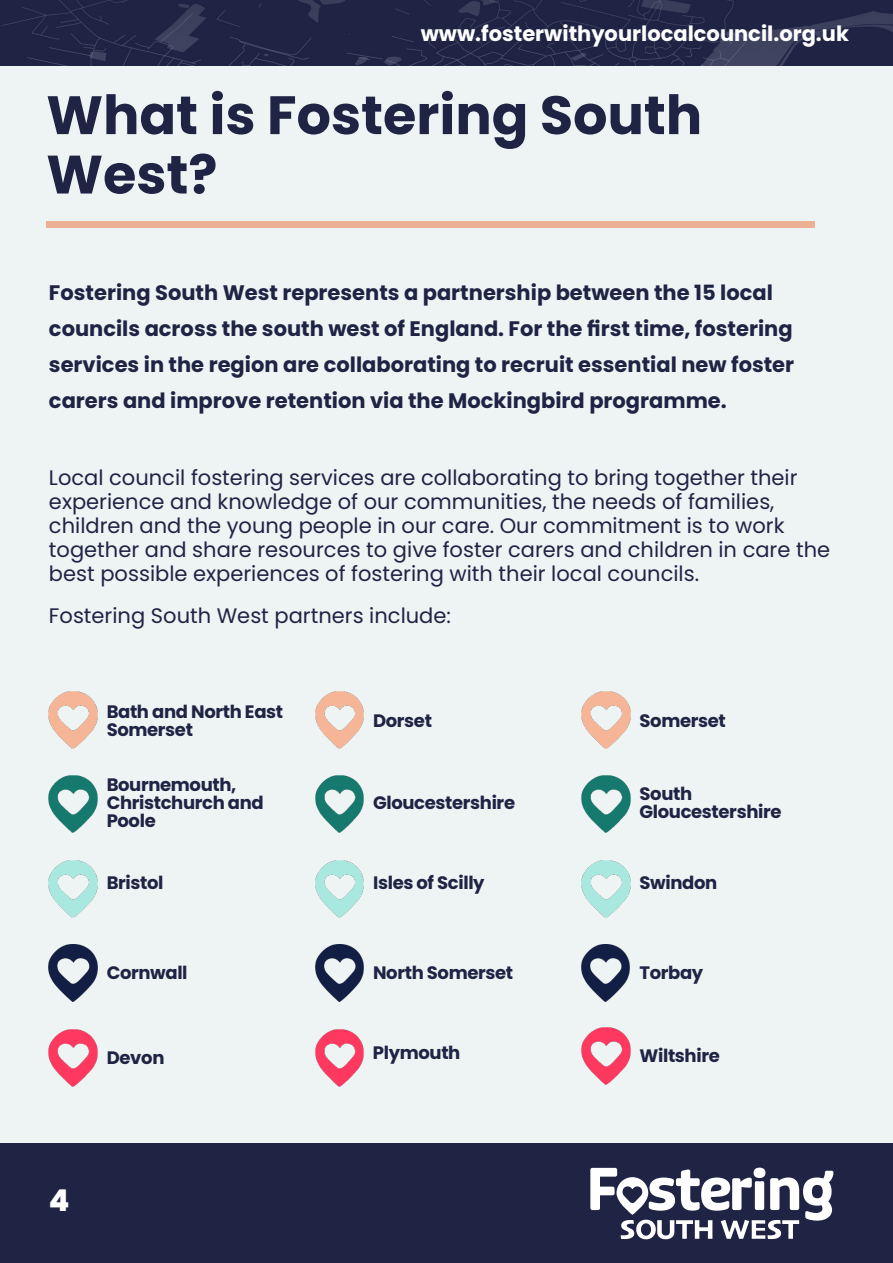
<style>
.page{position:relative;width:893px;height:1263px;background:#fff}
.page>*{position:absolute;margin:0;border:0;box-sizing:border-box;transform-origin:0 0}
.t1{font:700 54px/59.4px "Poppins";color:#1f2445}
.t2{font:800 30px "Poppins";color:#fff}
.t3{font:21px/24px "Poppins";color:#1f2445}
.t4{font:700 21px/36px "Poppins";color:#1f2445}
.t5{font:700 21px "Poppins";color:#fff}
.t6{font:700 18px/18px "Poppins";letter-spacing:-.02em;color:#1f2445}
</style>
<div class="page">
<div style="left:0;top:3px;width:893px;height:1260px;background:#eef4f3"></div>
<img style="left:49px;top:691px;width:48px;height:57px">
<img style="left:49px;top:775px;width:48px;height:58px">
<img style="left:49px;top:1029px;width:48px;height:58px">
<img style="left:315px;top:1029px;width:49px;height:58px">
<img style="left:582px;top:1027px;width:48px;height:58px">
<img style="left:49px;top:860px;width:48px;height:57px">
<img style="left:315px;top:691px;width:49px;height:57px">
<img style="left:315px;top:775px;width:49px;height:58px">
<img style="left:315px;top:860px;width:49px;height:57px">
<img style="left:582px;top:691px;width:48px;height:57px">
<img style="left:582px;top:775px;width:48px;height:58px">
<img style="left:582px;top:860px;width:48px;height:57px">
<img style="left:49px;top:945px;width:48px;height:57px">
<img style="left:315px;top:945px;width:49px;height:57px">
<img style="left:582px;top:945px;width:48px;height:57px">
<div style="left:0;top:1144px;width:893px;height:119px;background:#1f2445"></div>
<img style="left:1px;top:0;width:892px;height:66px">
<svg style="left:590px;top:1167px;width:243px;height:72px"></svg>
<div style="left:46px;top:221px;width:769px;height:7px;background:#eeb094"></div>
<p class="t5" style="left:421px;top:19px;width:430px">www.fosterwithyourlocalcouncil.org.uk</p>
<h1 class="t1" style="left:46px;top:86px;width:657px">What is Fostering South<br>West?</h1>
<p class="t4" style="left:49px;top:275px;width:747px">Fostering South West represents a partnership between the 15 local councils across the south west of England. For the first time, fostering services in the region are collaborating to recruit essential new foster carers and improve retention via the Mockingbird programme.</p>
<p class="t3" style="left:49px;top:466px;width:783px">Local council fostering services are collaborating to bring together their experience and knowledge of our communities, the needs of families, children and the young people in our care. Our commitment is to work together and share resources to give foster carers and children in care the best possible experiences of fostering with their local councils.</p>
<p class="t3" style="left:49px;top:604px;width:403px">Fostering South West partners include:</p>
<p class="t6" style="left:107px;top:702px;width:178px">Bath and North East<br>Somerset</p>
<p class="t6" style="left:107px;top:776px;width:159px">Bournemouth,<br>Christchurch and<br>Poole</p>
<p class="t6" style="left:107px;top:874px;width:58px">Bristol</p>
<p class="t6" style="left:107px;top:964px;width:82px">Cornwall</p>
<p class="t6" style="left:373px;top:711px;width:60px">Dorset</p>
<p class="t6" style="left:373px;top:794px;width:143px">Gloucestershire</p>
<p class="t6" style="left:373px;top:874px;width:113px">Isles of Scilly</p>
<p class="t6" style="left:639px;top:711px;width:88px">Somerset</p>
<p class="t6" style="left:639px;top:785px;width:143px">South<br>Gloucestershire</p>
<p class="t6" style="left:639px;top:874px;width:79px">Swindon</p>
<p class="t6" style="left:373px;top:964px;width:142px">North Somerset</p>
<p class="t6" style="left:639px;top:964px;width:65px">Torbay</p>
<p class="t6" style="left:107px;top:1049px;width:59px">Devon</p>
<p class="t6" style="left:373px;top:1043px;width:89px">Plymouth</p>
<h2 class="t2" style="left:49px;top:1179px;width:22px">4</h2>
<p class="t6" style="left:639px;top:1047px;width:82px">Wiltshire</p>
</div>
